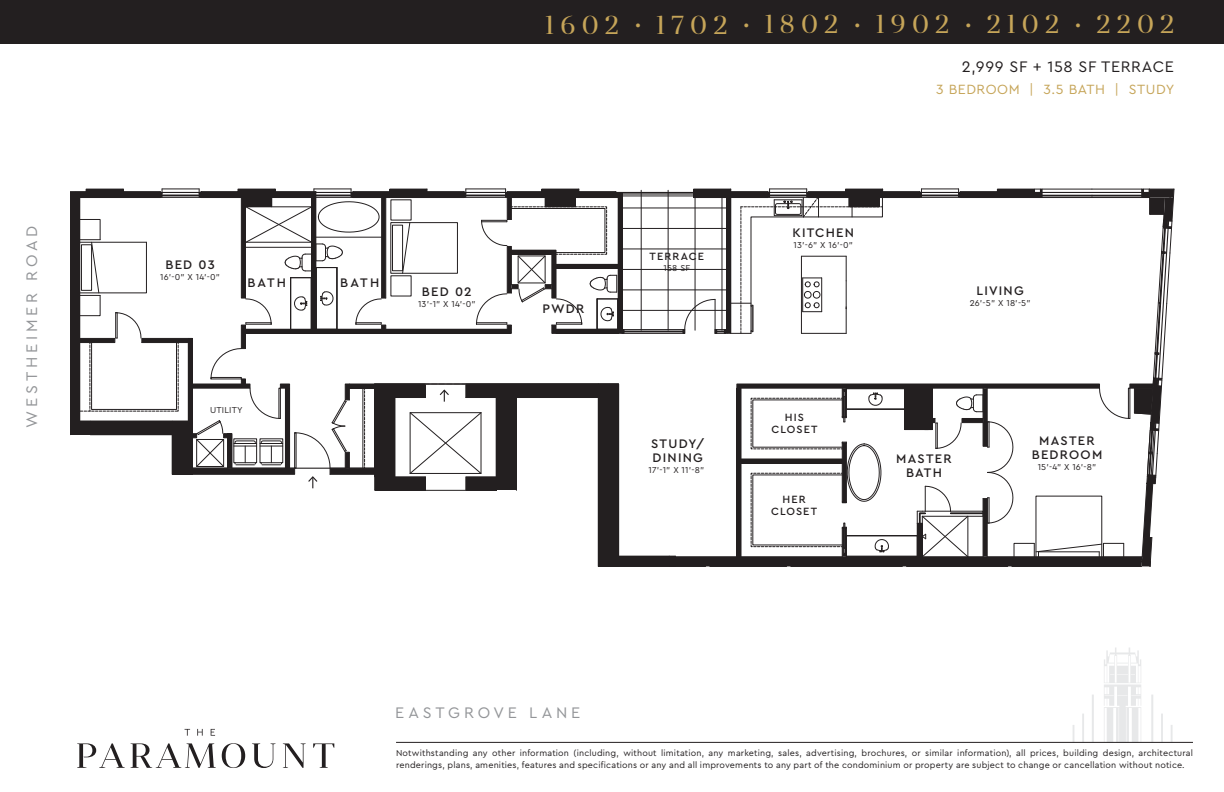
<style>
.page{position:relative;width:1224px;height:792px;background:#fff}
.page>*{position:absolute;margin:0;border:0;box-sizing:border-box;transform-origin:0 0}
.t1{font:26px "Anglecia Pro Display";letter-spacing:.235em;color:#c6a559}
.t2{font:16px "Cera GR";letter-spacing:.235em;color:#939598}
.t3{font:16px "Cera Basic";letter-spacing:.04em;color:#231f20}
.t4{font:14px "Cera Basic";letter-spacing:.04em;color:#c6a559}
.t5{font:500 13px/14px "Cera GR";letter-spacing:.095em;color:#231f20;text-align:center}
.t6{font:500 11px/12px "Cera GR";letter-spacing:.095em;color:#231f20;text-align:center}
.t7{font:9px/11.9px "Cera GR";letter-spacing:.02em;color:#231f20}
.s1{font-size:22px}
</style>
<div class="page">
<div style="left:0;top:0;width:1224px;height:43px;background:#231f20"></div>
<svg style="left:1073px;top:725px;width:1px;height:17px"></svg>
<svg style="left:1082px;top:714px;width:2px;height:28px"></svg>
<svg style="left:1092px;top:695px;width:2px;height:47px"></svg>
<svg style="left:1171px;top:725px;width:2px;height:17px"></svg>
<svg style="left:1161px;top:714px;width:2px;height:28px"></svg>
<svg style="left:1151px;top:695px;width:2px;height:47px"></svg>
<svg style="left:1104px;top:648px;width:37px;height:94px"></svg>
<hr style="left:396px;top:742px;width:797px;height:1px;background:#231f20">
<svg style="left:77px;top:743px;width:139px;height:25px"></svg>
<svg style="left:222px;top:743px;width:23px;height:25px"></svg>
<svg style="left:252px;top:743px;width:24px;height:25px"></svg>
<svg style="left:283px;top:743px;width:23px;height:25px"></svg>
<svg style="left:313px;top:743px;width:21px;height:25px"></svg>
<svg style="left:185px;top:729px;width:5px;height:7px"></svg>
<svg style="left:197px;top:729px;width:6px;height:7px"></svg>
<svg style="left:211px;top:729px;width:4px;height:7px"></svg>
<svg style="left:70px;top:188px;width:1105px;height:379px"></svg>
<h2 class="t2" style="left:23px;top:428px;width:203px;rotate:-90deg">WESTHEIMER ROAD</h2>
<h3 class="t5" style="left:165px;top:258px;width:51px">BED 03</h3>
<p class="t7" style="left:160px;top:271px;width:61px">16'-0" X 14'-0"</p>
<h3 class="t5" style="left:248px;top:276px;width:40px">BATH</h3>
<h3 class="t5" style="left:340px;top:276px;width:41px">BATH</h3>
<p class="t7" style="left:210px;top:404px;width:34px">UTILITY</p>
<h3 class="t5" style="left:422px;top:284px;width:51px">BED 02</h3>
<p class="t7" style="left:418px;top:298px;width:59px">13'-1" X 14'-0"</p>
<h1 class="t1" style="left:545px;top:7px;width:630px">1602 <span class="s1">•</span> 1702 <span class="s1">•</span> 1802 <span class="s1">•</span> 1902 <span class="s1">•</span> 2102 <span class="s1">•</span> 2202</h1>
<h2 class="t3" style="left:962px;top:58px;width:214px">2,999 SF + 158 SF TERRACE</h2>
<h3 class="t4" style="left:936px;top:81px;width:240px">3 BEDROOM | 3.5 BATH | STUDY</h3>
<h3 class="t5" style="left:543px;top:302px;width:43px">PWDR</h3>
<p class="t6" style="left:650px;top:251px;width:56px">TERRACE</p>
<p class="t7" style="left:664px;top:262px;width:28px">158 SF</p>
<h3 class="t5" style="left:651px;top:437px;width:55px;text-align:left">STUDY/<br>DINING</h3>
<p class="t7" style="left:648px;top:464px;width:57px">17'-1" X 11'-8"</p>
<h3 class="t5" style="left:792px;top:225px;width:63px">KITCHEN</h3>
<p class="t7" style="left:794px;top:239px;width:61px">13'-6" X 16'-0"</p>
<p class="t6" style="left:772px;top:411px;width:48px">HIS<br>CLOSET</p>
<p class="t6" style="left:771px;top:493px;width:48px">HER<br>CLOSET</p>
<h3 class="t5" style="left:977px;top:284px;width:49px">LIVING</h3>
<p class="t7" style="left:970px;top:298px;width:62px">26'-5" X 18'-5"</p>
<h3 class="t5" style="left:896px;top:452px;width:57px">MASTER<br>BATH</h3>
<h3 class="t5" style="left:1032px;top:433px;width:72px">MASTER<br>BEDROOM</h3>
<p class="t7" style="left:1038px;top:461px;width:60px">15'-4" X 16'-8"</p>
<h2 class="t2" style="left:395px;top:704px;width:187px">EASTGROVE LANE</h2>
<p class="t7" style="left:396px;top:747px;width:798px">Notwithstanding any other information (including, without limitation, any marketing, sales, advertising, brochures, or similar information), all prices, building design, architectural renderings, plans, amenities, features and specifications or any and all improvements to any part of the condominium or property are subject to change or cancellation without notice.</p>
</div>
